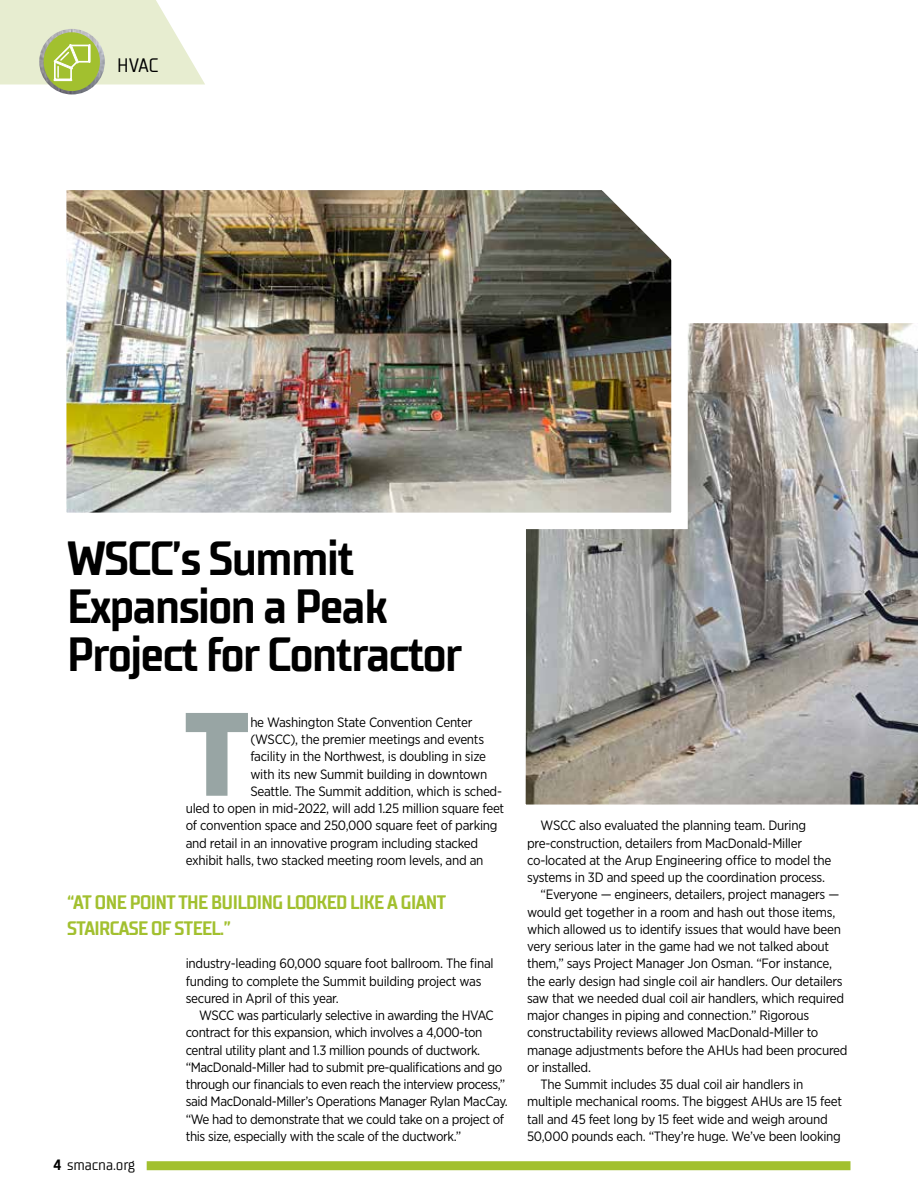
<style>
.page{position:relative;width:918px;height:1188px;background:#fff}
.page>*{position:absolute;margin:0;border:0;box-sizing:border-box;transform-origin:0 0}
.t1{font:900 118.35px "Gotham Narrow";color:#98a5a4}
.t2{font:700 48px/48px "TT Supermolot Condensed";letter-spacing:-.03em;color:#000}
.t3{font:700 19.5px/25.5px "TT Supermolot Condensed";letter-spacing:-.03em;color:#a2c02f}
.t4{font:19.5px "TT Supermolot Condensed";color:#000}
.t5{font:15px "TT Supermolot Condensed";letter-spacing:-.01em;color:#000}
.t6{font:13.5px/17.2px "Gotham Narrow";letter-spacing:-.02em;color:#000}
.s1{font-weight:700}
</style>
<div class="page">
<div style="left:147px;top:1161px;width:704px;height:9px;background:#a2c02f"></div>
<svg style="left:501px;top:323px;width:417px;height:848px"></svg>
<img style="left:66px;top:190px;width:630px;height:347px">
<img style="left:39px;top:29px;width:66px;height:65px;border-radius:33px">
<div style="left:44px;top:32px;width:56px;height:59px;background:#a2c02f;border-radius:50%"></div>
<svg style="left:0;top:0;width:205px;height:84px"></svg>
<h3 class="t4" style="left:117px;top:54px;width:43px">HVAC</h3>
<h2 class="t2" style="left:67px;top:535px;width:397px">WSCC’s Summit<br>Expansion a Peak<br>Project for Contractor</h2>
<h1 class="t1" style="left:183px;top:676px;width:68px">T</h1>
<p class="t6" style="left:250px;top:713px;width:224px">he Washington State Convention Center</p>
<p class="t6" style="left:250px;top:730px;width:235px">(WSCC), the premier meetings and events</p>
<p class="t6" style="left:250px;top:748px;width:237px">facility in the Northwest, is doubling in size</p>
<p class="t6" style="left:250px;top:765px;width:239px">with its new Summit building in downtown</p>
<p class="t6" style="left:250px;top:782px;width:253px">Seattle. The Summit addition, which is sched-</p>
<p class="t6" style="left:186px;top:799px;width:320px">uled to open in mid-2022, will add 1.25 million square feet</p>
<p class="t6" style="left:186px;top:817px;width:313px">of convention space and 250,000 square feet of parking</p>
<p class="t6" style="left:186px;top:834px;width:294px">and retail in an innovative program including stacked</p>
<p class="t6" style="left:186px;top:851px;width:299px">exhibit halls, two stacked meeting room levels, and an</p>
<h3 class="t3" style="left:67px;top:890px;width:381px">“AT ONE POINT THE BUILDING LOOKED LIKE A GIANT<br>STAIRCASE OF STEEL.”</h3>
<p class="t5" style="left:53px;top:1156px;width:83px"><span class="s1">4</span> smacna.org</p>
<p class="t6" style="left:186px;top:955px;width:309px">industry-leading 60,000 square foot ballroom. The final funding to complete the Summit building project was secured in April of this year.</p>
<p class="t6" style="left:186px;top:1006px;width:324px;text-indent:14px">WSCC was particularly selective in awarding the HVAC contract for this expansion, which involves a 4,000-ton central utility plant and 1.3 million pounds of ductwork. “MacDonald-Miller had to submit pre-qualifications and go through our financials to even reach the interview process,” said MacDonald-Miller’s Operations Manager Rylan MacCay. “We had to demonstrate that we could take on a project of this size, especially with the scale of the ductwork.”</p>
<p class="t6" style="left:541px;top:817px;width:267px">WSCC also evaluated the planning team. During</p>
<p class="t6" style="left:527px;top:834px;width:277px">pre-construction, detailers from MacDonald-Miller</p>
<p class="t6" style="left:527px;top:851px;width:306px">co-located at the Arup Engineering office to model the</p>
<p class="t6" style="left:527px;top:868px;width:299px">systems in 3D and speed up the coordination process.</p>
<p class="t6" style="left:541px;top:886px;width:300px">“Everyone — engineers, detailers, project managers —</p>
<p class="t6" style="left:527px;top:903px;width:310px">would get together in a room and hash out those items,</p>
<p class="t6" style="left:527px;top:920px;width:315px">which allowed us to identify issues that would have been</p>
<p class="t6" style="left:527px;top:937px;width:304px">very serious later in the game had we not talked about</p>
<p class="t6" style="left:527px;top:955px;width:306px">them,” says Project Manager Jon Osman. “For instance,</p>
<p class="t6" style="left:527px;top:972px;width:317px">the early design had single coil air handlers. Our detailers</p>
<p class="t6" style="left:527px;top:989px;width:319px">saw that we needed dual coil air handlers, which required</p>
<p class="t6" style="left:527px;top:1006px;width:284px">major changes in piping and connection.” Rigorous</p>
<p class="t6" style="left:527px;top:1024px;width:293px">constructability reviews allowed MacDonald-Miller to</p>
<p class="t6" style="left:527px;top:1041px;width:322px">manage adjustments before the AHUs had been procured</p>
<p class="t6" style="left:527px;top:1058px;width:65px">or installed.</p>
<p class="t6" style="left:541px;top:1075px;width:264px">The Summit includes 35 dual coil air handlers in</p>
<p class="t6" style="left:527px;top:1093px;width:316px">multiple mechanical rooms. The biggest AHUs are 15 feet</p>
<p class="t6" style="left:527px;top:1110px;width:302px">tall and 45 feet long by 15 feet wide and weigh around</p>
<p class="t6" style="left:527px;top:1127px;width:315px">50,000 pounds each. “They’re huge. We’ve been looking</p>
</div>
